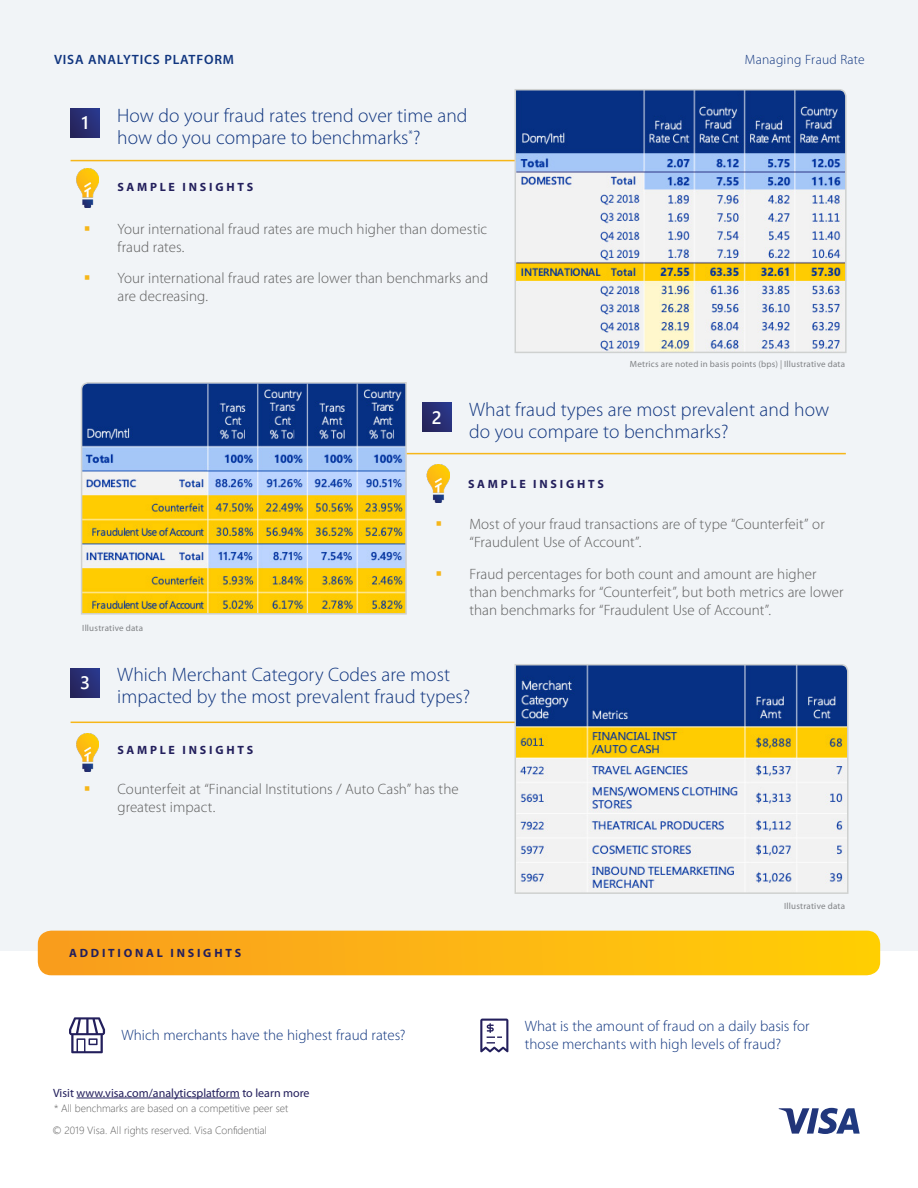
<style>
.page{position:relative;width:918px;height:1188px;background:#fff}
.page>*{position:absolute;margin:0;border:0;box-sizing:border-box;transform-origin:0 0}
.t1{font:300 19.5px/22.5px "Myriad Pro";letter-spacing:.005em;color:#10357f}
.t2{font:600 18px "Segoe UI";color:#fff}
.t3{font:300 15px/18px "Myriad Pro";letter-spacing:.005em;color:#5d5d5d}
.t4{font:300 15px/18px "Myriad Pro";letter-spacing:.005em;color:#10357f}
.t5{font:600 13.5px "Myriad Pro";letter-spacing:.06em;color:#10357f}
.t6{font:300 13.5px "Myriad Pro";letter-spacing:.02em;color:#10357f}
.t7{font:700 12px "Myriad Pro";letter-spacing:.235em;color:#231f5c}
.t8{font:12px "Myriad Pro";color:#231f5c}
.t9{font:300 10.5px "Segoe UI";color:#5d5d5d}
.t10{font:9px "Myriad Pro";letter-spacing:.025em;color:#808285}
</style>
<div class="page">
<div style="left:0;top:0;width:918px;height:951px;background:#f1f4f7"></div>
<svg style="left:480px;top:1019px;width:28px;height:33px"></svg>
<svg style="left:779px;top:1108px;width:81px;height:26px"></svg>
<img style="left:76px;top:169px;width:23px;height:38px">
<svg style="left:71px;top:108px;width:29px;height:30px"></svg>
<hr style="left:71px;top:160px;width:498px;height:1px;background:#f6b619">
<svg style="left:514px;top:89px;width:333px;height:264px"></svg>
<img style="left:76px;top:733px;width:23px;height:39px">
<hr style="left:71px;top:722px;width:477px;height:1px;background:#f6b619">
<svg style="left:71px;top:668px;width:29px;height:29px"></svg>
<img style="left:426px;top:464px;width:24px;height:39px">
<hr style="left:373px;top:453px;width:473px;height:1px;background:#f6b619">
<div style="left:422px;top:403px;width:30px;height:29px;background:linear-gradient(to right,#27265f,#293483)"></div>
<svg style="left:81px;top:382px;width:327px;height:233px;background:#9e9f7d"></svg>
<svg style="left:38px;top:931px;width:842px;height:44px;background:#fcb513"></svg>
<svg style="left:514px;top:664px;width:335px;height:230px"></svg>
<svg style="left:69px;top:1017px;width:36px;height:36px"></svg>
<hr style="left:77px;top:1098px;width:163px;height:1px;background:#231f5c">
<p class="t5" style="left:54px;top:51px;width:182px">VISA ANALYTICS PLATFORM</p>
<p class="t6" style="left:745px;top:52px;width:121px">Managing Fraud Rate</p>
<p class="t2" style="left:82px;top:106px;width:9px">1</p>
<h1 class="t1" style="left:117px;top:104px;width:352px">How do your fraud rates trend over time and how do you compare to benchmarks<sup>*</sup>?</h1>
<p class="t7" style="left:117px;top:179px;width:137px">SAMPLE INSIGHTS</p>
<p class="t3" style="left:118px;top:220px;width:371px">Your international fraud rates are much higher than domestic fraud rates.</p>
<p class="t3" style="left:118px;top:270px;width:372px">Your international fraud rates are lower than benchmarks and are decreasing.</p>
<p class="t10" style="left:630px;top:358px;width:217px">Metrics are noted in basis points (bps) | Illustrative data</p>
<p class="t10" style="left:82px;top:623px;width:62px">Illustrative data</p>
<p class="t2" style="left:432px;top:401px;width:11px">2</p>
<h1 class="t1" style="left:469px;top:398px;width:362px">What fraud types are most prevalent and how do you compare to benchmarks?</h1>
<p class="t7" style="left:468px;top:476px;width:137px">SAMPLE INSIGHTS</p>
<p class="t3" style="left:469px;top:516px;width:357px">Most of your fraud transactions are of type “Counterfeit” or “Fraudulent Use of Account”.</p>
<p class="t3" style="left:469px;top:565px;width:376px">Fraud percentages for both count and amount are higher than benchmarks for “Counterfeit”, but both metrics are lower than benchmarks for “Fraudulent Use of Account”.</p>
<p class="t2" style="left:80px;top:666px;width:11px">3</p>
<h1 class="t1" style="left:117px;top:663px;width:355px">Which Merchant Category Codes are most impacted by the most prevalent fraud types?</h1>
<p class="t7" style="left:117px;top:743px;width:137px">SAMPLE INSIGHTS</p>
<p class="t3" style="left:118px;top:780px;width:343px">Counterfeit at “Financial Institutions / Auto Cash” has the greatest impact.</p>
<p class="t7" style="left:69px;top:946px;width:174px">ADDITIONAL INSIGHTS</p>
<p class="t10" style="left:784px;top:900px;width:62px">Illustrative data</p>
<p class="t4" style="left:121px;top:1026px;width:286px">Which merchants have the highest fraud rates?</p>
<p class="t4" style="left:525px;top:1017px;width:286px">What is the amount of fraud on a daily basis for those merchants with high levels of fraud?</p>
<p class="t8" style="left:53px;top:1085px;width:258px">Visit www.visa.com/analyticsplatform to learn more</p>
<p class="t9" style="left:54px;top:1098px;width:236px">* All benchmarks are based on a competitive peer set</p>
<p class="t9" style="left:52px;top:1120px;width:216px">© 2019 Visa. All rights reserved. Visa Confidential</p>
</div>
